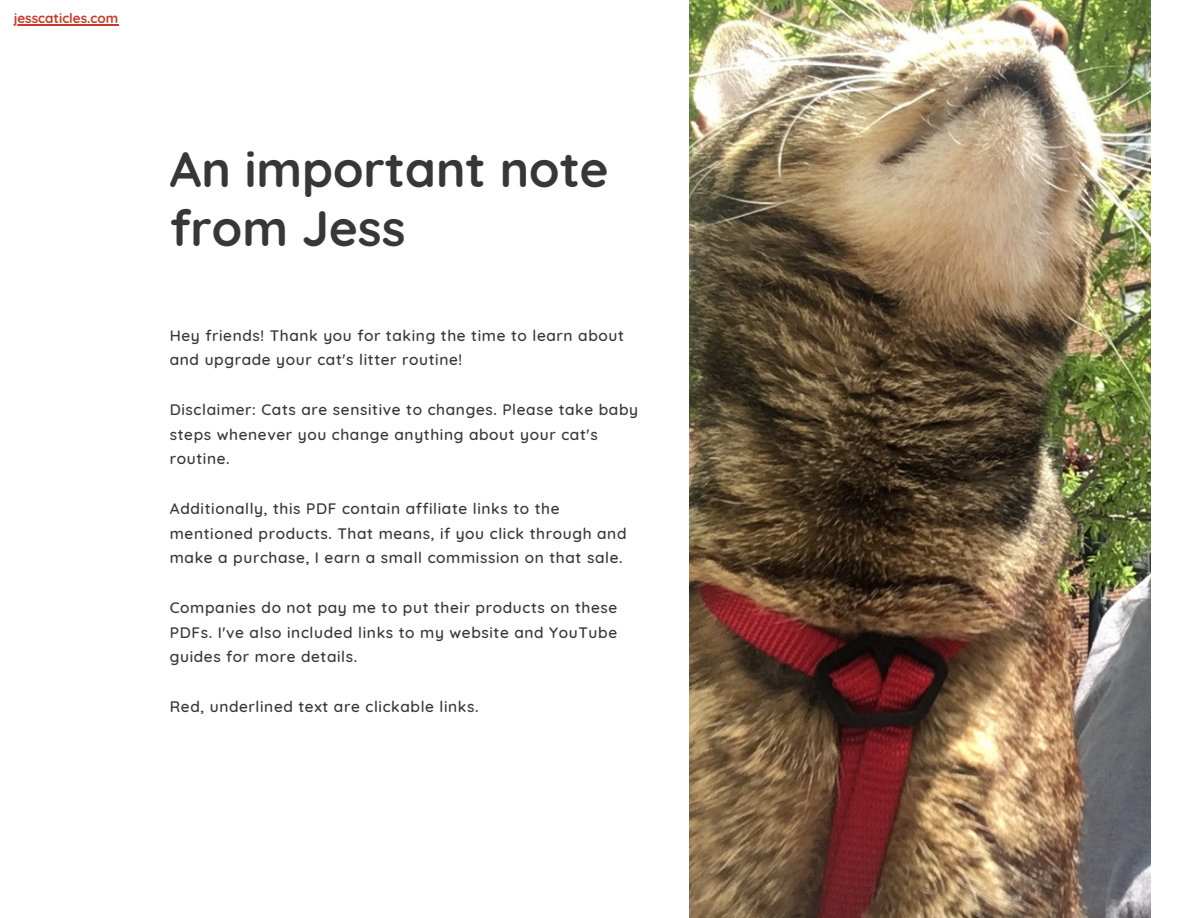
<style>
.page{position:relative;width:1188px;height:918px;background:#fff}
.page>*{position:absolute;margin:0;border:0;box-sizing:border-box;transform-origin:0 0}
.t1{font:700 49.5px/59.7px "Quicksand";color:#373737}
.t2{font:500 15.45px/24.8px "Quicksand";letter-spacing:.04em;color:#373737}
.t3{font:700 13.5px "Quicksand";color:#cb3729}
</style>
<div class="page">
<img style="left:690px;top:0;width:461px;height:918px">
<hr style="left:14px;top:24px;width:104px;height:1px;background:#cb3729">
<p class="t3" style="left:14px;top:9px;width:106px">jesscaticles.com</p>
<h1 class="t1" style="left:170px;top:138px;width:440px">An important note from Jess</h1>
<p class="t2" style="left:170px;top:323px;width:456px">Hey friends! Thank you for taking the time to learn about and upgrade your cat's litter routine!</p>
<p class="t2" style="left:170px;top:397px;width:470px">Disclaimer: Cats are sensitive to changes. Please take baby steps whenever you change anything about your cat's routine.</p>
<p class="t2" style="left:170px;top:496px;width:458px">Additionally, this PDF contain affiliate links to the mentioned products. That means, if you click through and make a purchase, I earn a small commission on that sale.</p>
<p class="t2" style="left:170px;top:595px;width:449px;text-align:justify">Companies do not pay me to put their products on these PDFs. I've also included links to my website and YouTube guides for more details.</p>
<p class="t2" style="left:170px;top:694px;width:310px">Red, underlined text are clickable links.</p>
</div>
